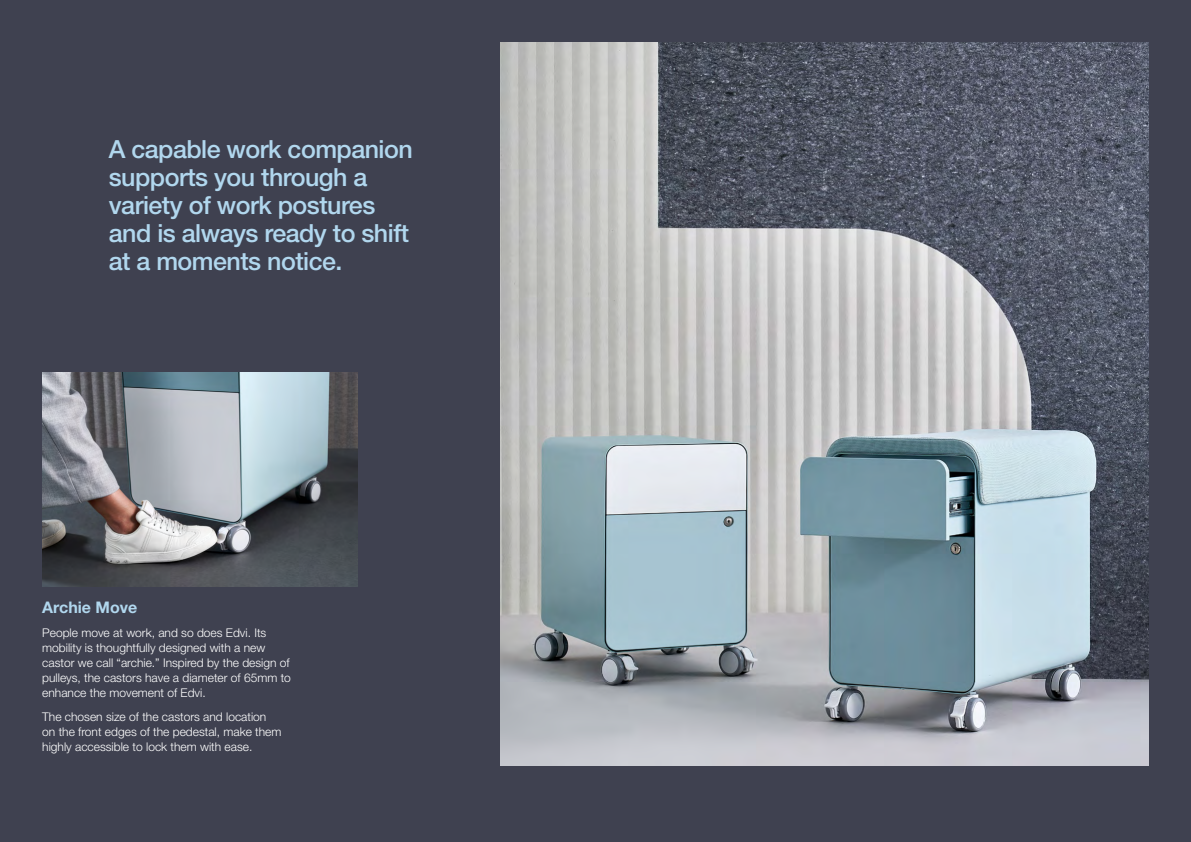
<style>
.page{position:relative;width:1191px;height:842px;background:#3f4150}
.page>*{position:absolute;margin:0;border:0;box-sizing:border-box;transform-origin:0 0}
.t1{font:500 25px/28px "Helvetica Neue LT Pro";letter-spacing:-.02em;color:#b1d7ee}
.t2{font:700 16px "Helvetica Neue LT Pro";color:#b1d7ee}
.t3{font:300 12px/15px "Helvetica Neue LT Pro";color:#fff}
</style>
<div class="page">
<img style="left:43px;top:372px;width:314px;height:215px">
<img style="left:500px;top:43px;width:648px;height:722px">
<h1 class="t1" style="left:109px;top:135px;width:305px">A capable work companion supports you through a variety of work postures and is always ready to shift at a moments notice.</h1>
<h2 class="t2" style="left:42px;top:598px;width:97px">Archie Move</h2>
<p class="t3" style="left:42px;top:625px;width:250px">People move at work, and so does Edvi. Its mobility is thoughtfully designed with a new castor we call “archie.” Inspired by the design of pulleys, the castors have a diameter of 65mm to enhance the movement of Edvi.</p>
<p class="t3" style="left:42px;top:708px;width:241px">The chosen size of the castors and location on the front edges of the pedestal, make them highly accessible to lock them with ease.</p>
</div>
